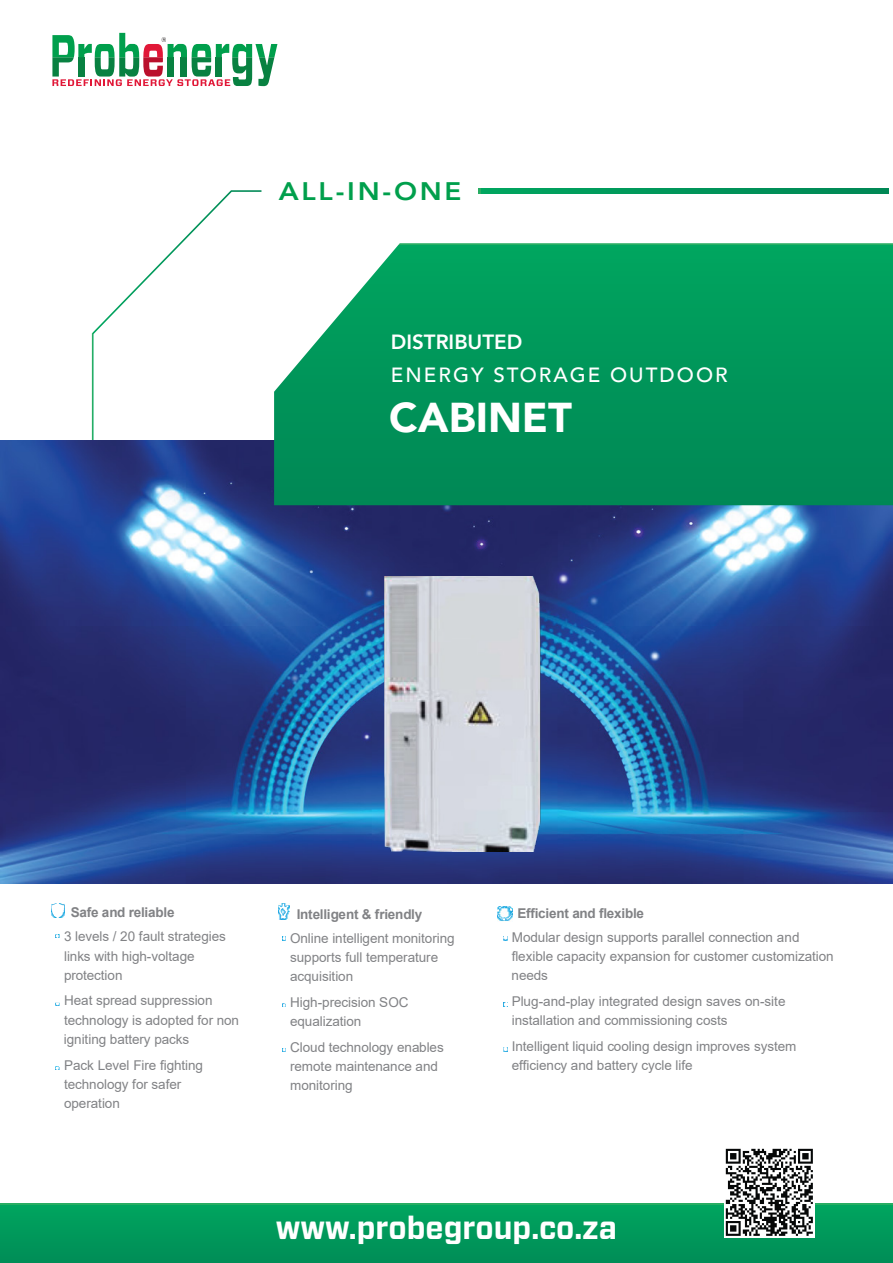
<style>
.page{position:relative;width:893px;height:1263px;background:#fff}
.page>*{position:absolute;margin:0;border:0;box-sizing:border-box;transform-origin:0 0}
.t1{font:900 41.7px "Avenir";color:#fff}
.t2{font:700 31.65px "Forza";color:#fff;scale:.95 1}
.t3{font:800 25.35px "Avenir";letter-spacing:.1em;color:#009f4c;scale:1.09 1}
.t4{font:500 20.55px "Avenir";letter-spacing:.1em;color:#fff}
.t5{font:800 20.55px "Avenir";color:#fff}
.t6{font:13.5px/19.2px "Arial";color:#818285}
.t7{font:700 13.5px "Arial";letter-spacing:-.02em;color:#818285}
</style>
<div class="page">
<svg style="left:92px;top:190px;width:169px;height:250px"></svg>
<svg style="left:479px;top:189px;width:410px;height:4px;background:#009659"></svg>
<img style="left:0;top:440px;width:893px;height:444px">
<svg style="left:274px;top:243px;width:619px;height:262px;background:#0f9b63"></svg>
<img style="left:51px;top:903px;width:13px;height:14px">
<svg style="left:56px;top:1002px;width:4px;height:4px"></svg>
<img style="left:278px;top:903px;width:12px;height:16px">
<svg style="left:282px;top:1003px;width:4px;height:4px"></svg>
<svg style="left:282px;top:1048px;width:4px;height:4px"></svg>
<img style="left:497px;top:907px;width:15px;height:14px">
<div style="left:0;top:1204px;width:893px;height:59px;background:linear-gradient(to right,#009a5b,#01975b)"></div>
<img style="left:725px;top:1148px;width:90px;height:89px">
<img style="left:385px;top:577px;width:157px;height:275px">
<svg style="left:52px;top:33px;width:225px;height:53px"></svg>
<h3 class="t3" style="left:279px;top:168px;width:169px">ALL-IN-ONE</h3>
<h3 class="t5" style="left:391px;top:323px;width:133px">DISTRIBUTED</h3>
<h3 class="t4" style="left:391px;top:357px;width:338px">ENERGY STORAGE OUTDOOR</h3>
<h1 class="t1" style="left:389px;top:381px;width:184px">CABINET</h1>
<p class="t7" style="left:71px;top:903px;width:105px">Safe and reliable</p>
<p class="t6" style="left:64px;top:927px;width:163px">3 levels / 20 fault strategies links with high-voltage protection</p>
<p class="t6" style="left:64px;top:991px;width:177px">Heat spread suppression technology is adopted for non igniting battery packs</p>
<p class="t6" style="left:64px;top:1055px;width:141px">Pack Level Fire fighting technology for safer operation</p>
<p class="t7" style="left:297px;top:904px;width:127px">Intelligent &amp; friendly</p>
<p class="t6" style="left:290px;top:928px;width:166px">Online intelligent monitoring supports full temperature acquisition</p>
<p class="t6" style="left:290px;top:992px;width:120px">High-precision SOC equalization</p>
<p class="t6" style="left:290px;top:1037px;width:155px">Cloud technology enables remote maintenance and monitoring</p>
<p class="t7" style="left:517px;top:904px;width:128px">Efficient and flexible</p>
<p class="t6" style="left:512px;top:927px;width:324px">Modular design supports parallel connection and flexible capacity expansion for customer customization needs</p>
<p class="t6" style="left:512px;top:991px;width:275px">Plug-and-play integrated design saves on-site installation and commissioning costs</p>
<p class="t6" style="left:512px;top:1036px;width:286px">Intelligent liquid cooling design improves system efficiency and battery cycle life</p>
<h2 class="t2" style="left:276px;top:1206px;width:361px">www.probegroup.co.za</h2>
</div>
